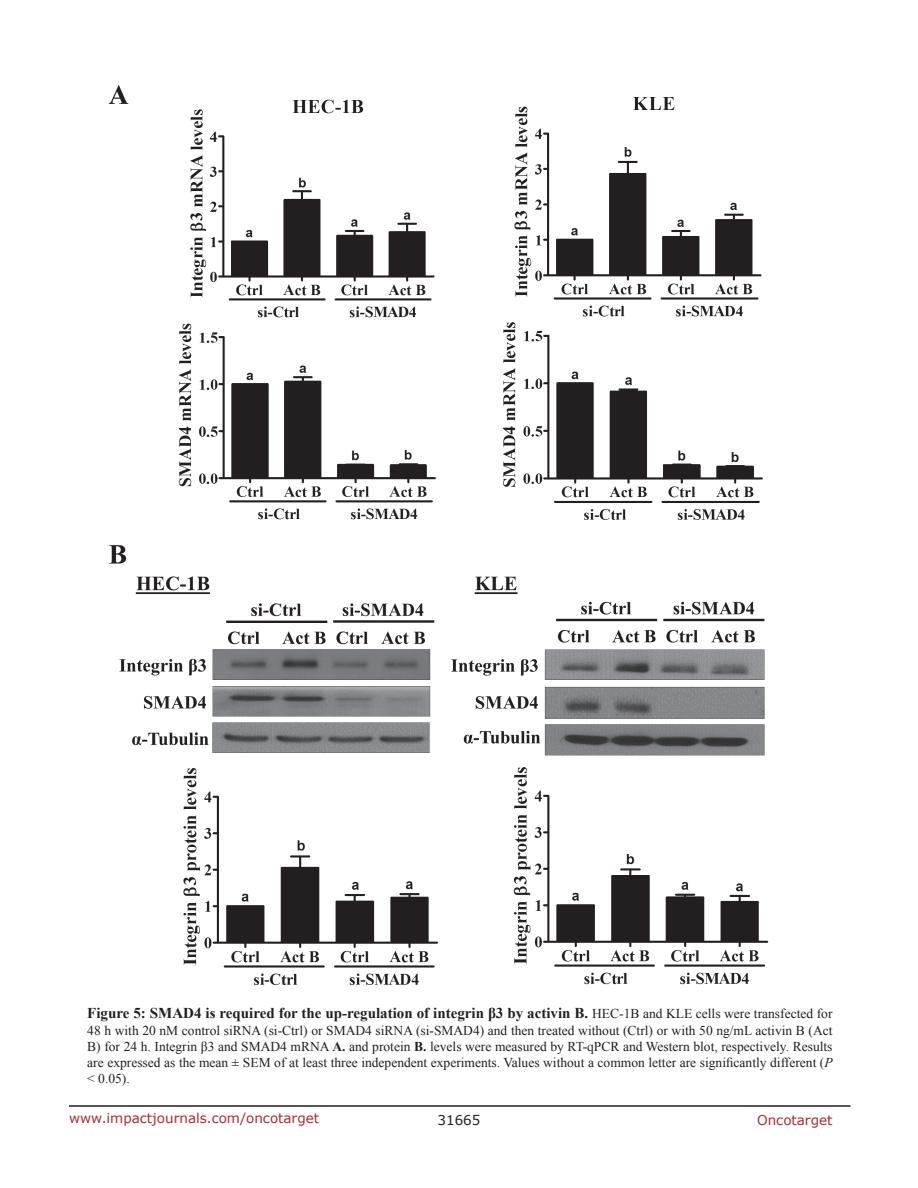
<style>
.page{position:relative;width:918px;height:1188px;background:#fff}
.page>*{position:absolute;margin:0;border:0;box-sizing:border-box;transform-origin:0 0}
.FigureText{font:700 15px "Times New Roman";color:#221f22}
.FigureText-2{font:13.5px/16.2px "Times New Roman";color:#221f22;text-align:justify}
.t1{font:13.5px "Verdana";color:#ac2b31}
.t2{font:13.5px "Verdana";color:#221f22}
.s1{font-weight:400;font-size:13.5px}
.s2{font-weight:700}
.s3{font-style:italic}
</style>
<div class="page">
<hr style="left:69px;top:1105px;width:781px;height:2px;background:#231f20">
<img style="left:108px;top:85px;width:661px;height:900px">
<p class="FigureText" style="left:87px;top:1003px;width:747px">Figure 5: SMAD4 is required for the up-regulation of integrin β3 by activin B. <span class="s1">HEC-1B and KLE cells were transfected for</span></p>
<p class="FigureText-2" style="left:87px;top:1022px;width:747px">48 h with 20 nM control siRNA (si-Ctrl) or SMAD4 siRNA (si-SMAD4) and then treated without (Ctrl) or with 50 ng/mL activin B (Act B) for 24 h. Integrin β3 and SMAD4 mRNA <span class="s2">A.</span> and protein <span class="s2">B.</span> levels were measured by RT-qPCR and Western blot, respectively. Results are expressed as the mean ± SEM of at least three independent experiments. Values without a common letter are significantly different (<span class="s3">P </span>&lt; 0.05).</p>
<p class="t1" style="left:69px;top:1109px;width:252px">www.impactjournals.com/oncotarget</p>
<p class="t2" style="left:438px;top:1111px;width:44px">31665</p>
<p class="t1" style="left:757px;top:1111px;width:77px">Oncotarget</p>
</div>
